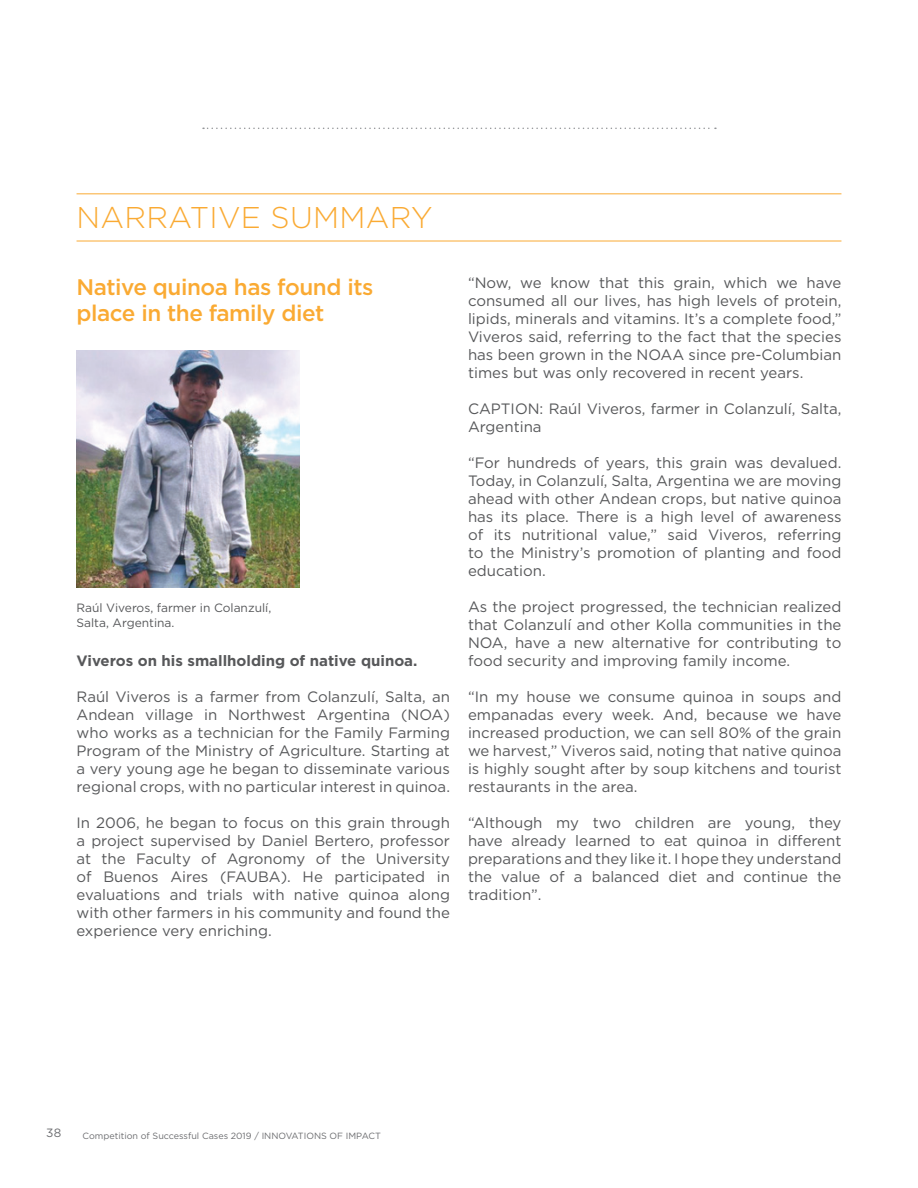
<style>
.page{position:relative;width:918px;height:1188px;background:#fff}
.page>*{position:absolute;margin:0;border:0;box-sizing:border-box;transform-origin:0 0}
.t1{font:300 30px "Gotham";letter-spacing:.01em;color:#faaa33}
.t2{font:500 22.5px/25.5px "Gotham";letter-spacing:-.02em;color:#faaa33}
.t3{font:15px/18px "Gotham";color:#57585a;text-align:justify}
.t4{font:700 15px "Gotham";color:#57585a}
.t5{font:12px/15px "Gotham";color:#57585a}
.t6{font:12px "Gotham";color:#6c6d70}
.t7{font:9px "Gotham";color:#6c6d70}
</style>
<div class="page">
<svg style="left:203px;top:128px;width:513px;height:1px"></svg>
<img style="left:77px;top:351px;width:223px;height:236px">
<hr style="left:77px;top:193px;width:764px;height:1px;background:#faaa33">
<hr style="left:77px;top:241px;width:764px;height:1px;background:#faaa33">
<h1 class="t1" style="left:77px;top:201px;width:358px">NARRATIVE SUMMARY</h1>
<h2 class="t2" style="left:77px;top:274px;width:298px">Native quinoa has found its place in the family diet</h2>
<p class="t5" style="left:77px;top:600px;width:196px">Raúl Viveros, farmer in Colanzulí,<br>Salta, Argentina.</p>
<p class="t4" style="left:77px;top:652px;width:342px">Viveros on his smallholding of native quinoa.</p>
<p class="t3" style="left:77px;top:687px;width:375px">Raúl Viveros is a farmer from Colanzulí, Salta, an Andean village in Northwest Argentina (NOA) who works as a technician for the Family Farming Program of the Ministry of Agriculture. Starting at a very young age he began to disseminate various regional crops, with no particular interest in quinoa.</p>
<p class="t3" style="left:77px;top:813px;width:375px">In 2006, he began to focus on this grain through a project supervised by Daniel Bertero, professor at the Faculty of Agronomy of the University of Buenos Aires (FAUBA). He participated in evaluations and trials with native quinoa along with other farmers in his community and found the experience very enriching.</p>
<p class="t3" style="left:468px;top:273px;width:375px">“Now, we know that this grain, which we have consumed all our lives, has high levels of protein, lipids, minerals and vitamins. It’s a complete food,” Viveros said, referring to the fact that the species has been grown in the NOAA since pre-Columbian times but was only recovered in recent years.</p>
<p class="t3" style="left:468px;top:399px;width:375px">CAPTION: Raúl Viveros, farmer in Colanzulí, Salta,<br>Argentina</p>
<p class="t3" style="left:468px;top:453px;width:375px">“For hundreds of years, this grain was devalued.<br>Today, in Colanzulí, Salta, Argentina we are moving ahead with other Andean crops, but native quinoa has its place. There is a high level of awareness of its nutritional value,” said Viveros, referring to the Ministry’s promotion of planting and food education.</p>
<p class="t3" style="left:468px;top:597px;width:375px">As the project progressed, the technician realized that Colanzulí and other Kolla communities in the NOA, have a new alternative for contributing to food security and improving family income.</p>
<p class="t3" style="left:468px;top:687px;width:375px">“In my house we consume quinoa in soups and empanadas every week. And, because we have increased production, we can sell 80% of the grain we harvest,” Viveros said, noting that native quinoa is highly sought after by soup kitchens and tourist restaurants in the area.</p>
<p class="t3" style="left:468px;top:813px;width:375px">“Although my two children are young, they have already learned to eat quinoa in different preparations and they like it. I hope they understand the value of a balanced diet and continue the tradition”.</p>
<p class="t6" style="left:46px;top:1126px;width:16px">38</p>
<p class="t7" style="left:82px;top:1130px;width:300px">Competition of Successful Cases 2019 / INNOVATIONS OF IMPACT</p>
</div>
